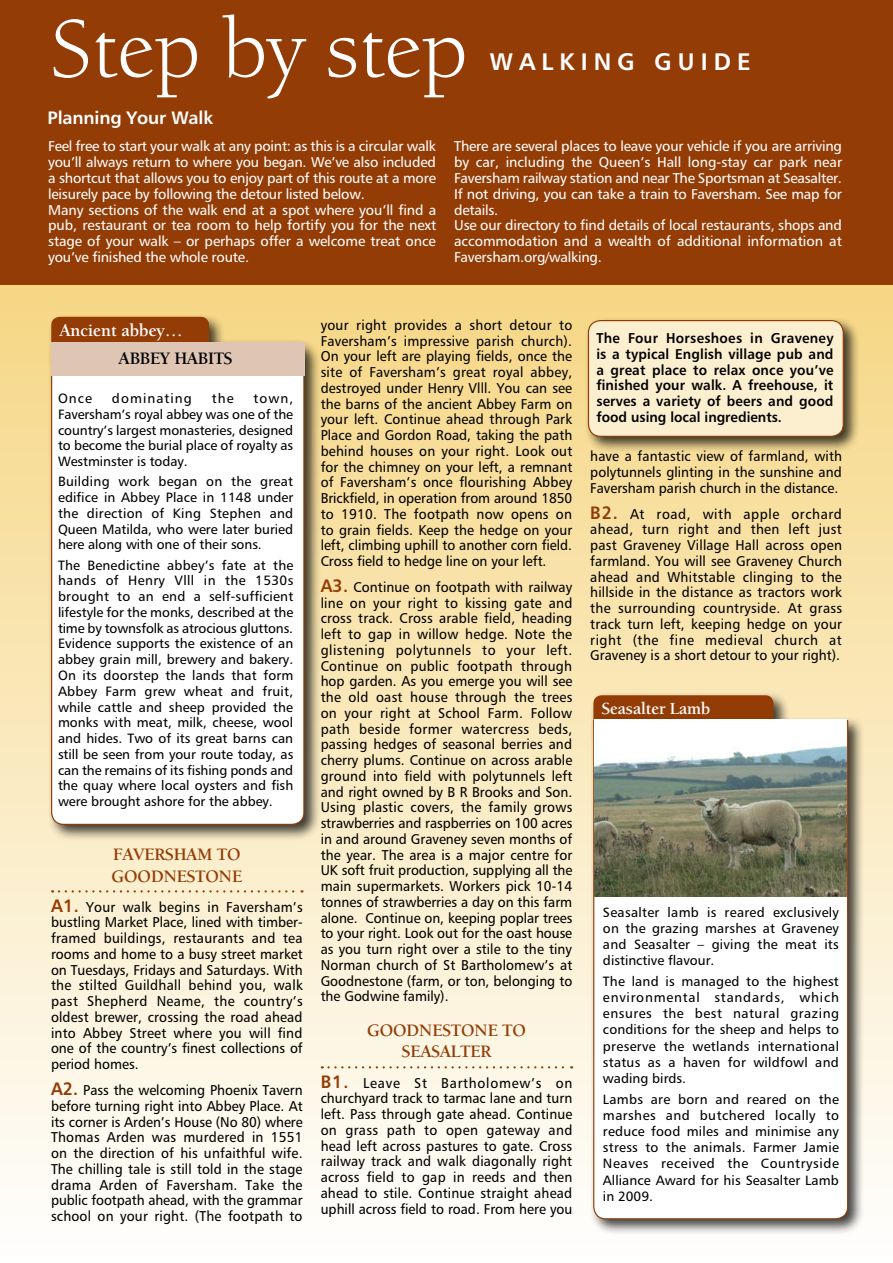
<style>
.page{position:relative;width:893px;height:1263px;background:#fff}
.page>*{position:absolute;margin:0;border:0;box-sizing:border-box;transform-origin:0 0}
.t1{font:87.45px "Berkeley Oldstyle IT Cby BT";color:#fff}
.t2{font:24px "Humanist 777 BT Bold B";letter-spacing:.25em;color:#fff}
.t3{font:700 18px/21.6px "Berkeley Oldstyle IT Cby BT";color:#933c06}
.t4{font:18px "Humanist 777 BT Bold B";letter-spacing:-.01em;color:#fff}
.t5{font:700 18px "Berkeley Oldstyle IT Cby BT";color:#fff}
.t6{font:700 18px "Berkeley Oldstyle IT Cby BT";letter-spacing:-.005em;color:#000}
.t7{font:700 17.4px "Berkeley Oldstyle IT Cby BT";color:#fff}
.t8{font:14.25px/15.8px "Humanist 777 BT Roman B";color:#000;text-align:justify;scale:.95 1}
.t9{font:14.25px/15.9px "Humanist 777 BT Roman B";letter-spacing:-.015em;color:#fff}
.t10{font:14.25px/15.8px "Humanist 777 BT Bold B";letter-spacing:.01em;color:#000;text-align:justify;scale:.95 1}
.t11{font:13.5px/15.8px "Humanist 777 BT Roman B";color:#000;text-align:justify}
.t12{font:13.5px "Humanist 777 BT Roman B";letter-spacing:.075em;color:#000}
.s1{font-family:"Humanist 777 BT Bold B";font-size:18px;color:#933c06}
</style>
<div class="page">
<div style="left:0;top:260px;width:893px;height:1003px;background:linear-gradient(to bottom,#f5d480,#fff)"></div>
<svg style="left:59px;top:890px;width:244px;height:2px"></svg>
<svg style="left:329px;top:1066px;width:243px;height:2px"></svg>
<div style="left:590px;top:691px;width:200px;height:59px;background:#000;opacity:.75"></div>
<div style="left:593px;top:695px;width:180px;height:39px;background:#933c06;border-radius:8px"></div>
<div style="left:589px;top:716px;width:276px;height:520px;background:#000;opacity:.75"></div>
<svg style="left:593px;top:719px;width:256px;height:501px"></svg>
<img style="left:594px;top:720px;width:253px;height:176px">
<div style="left:0;top:0;width:893px;height:284px;background:#933c06"></div>
<div style="left:47px;top:338px;width:274px;height:503px;background:#000;opacity:.75"></div>
<div style="left:52px;top:343px;width:252px;height:481px;background:#fff;border-radius:12px"></div>
<div style="left:47px;top:313px;width:179px;height:60px;background:#000;opacity:.75"></div>
<div style="left:51px;top:317px;width:158px;height:40px;background:#933c06;border-radius:9px"></div>
<div style="left:51px;top:342px;width:253px;height:33px;background:#dfc5b4"></div>
<div style="left:584px;top:316px;width:276px;height:137px;background:#000;opacity:.75"></div>
<div style="left:588px;top:321px;width:255px;height:115px;background:#fcefcf;border-radius:12px"></div>
<div style="left:588px;top:320px;width:256px;height:117px;border:1px solid #933c06;border-radius:12px"></div>
<h1 class="t1" style="left:52px;top:-3px;width:417px">Step by step</h1>
<p class="t4" style="left:48px;top:107px;width:167px">Planning Your Walk</p>
<p class="t9" style="left:48px;top:138px;width:390px">Feel free to start your walk at any point: as this is a circular walk you’ll always return to where you began. We’ve also included a shortcut that allows you to enjoy part of this route at a more leisurely pace by following the detour listed below.<br>Many sections of the walk end at a spot where you’ll find a pub, restaurant or tea room to help fortify you for the next stage of your walk – or perhaps offer a welcome treat once you’ve finished the whole route.</p>
<p class="t9" style="left:454px;top:138px;width:390px">There are several places to leave your vehicle if you are arriving by car, including the Queen’s Hall long-stay car park near Faversham railway station and near The Sportsman at Seasalter.<br>If not driving, you can take a train to Faversham. See map for details.<br>Use our directory to find details of local restaurants, shops and accommodation and a wealth of additional information at Faversham.org/walking.</p>
<h2 class="t2" style="left:490px;top:46px;width:124px">Wal king</h2>
<h2 class="t2" style="left:654px;top:46px;width:78px">Guide</h2>
<p class="t5" style="left:60px;top:319px;width:124px">Ancient abbey…</p>
<p class="t6" style="left:119px;top:348px;width:115px">ABBEY HABITS</p>
<p class="t11" style="left:58px;top:390px;width:36px">Once</p>
<p class="t12" style="left:112px;top:390px;width:81px">dominating</p>
<p class="t11" style="left:212px;top:390px;width:23px">the</p>
<p class="t11" style="left:58px;top:390px;width:237px;text-indent:195px">town, Faversham’s royal abbey was one of the country’s largest monasteries, designed to become the burial place of royalty as Westminster is today.</p>
<p class="t11" style="left:58px;top:474px;width:237px">Building work began on the great edifice in Abbey Place in 1148 under the direction of King Stephen and Queen Matilda, who were later buried here along with one of their sons.</p>
<p class="t11" style="left:58px;top:557px;width:237px">The Benedictine abbey’s fate at the hands of Henry Vlll in the 1530s brought to an end a self-sufficient lifestyle for the monks, described at the time by townsfolk as atrocious gluttons.<br>Evidence supports the existence of an abbey grain mill, brewery and bakery.<br>On its doorstep the lands that form Abbey Farm grew wheat and fruit, while cattle and sheep provided the monks with meat, milk, cheese, wool and hides. Two of its great barns can still be seen from your route today, as can the remains of its fishing ponds and the quay where local oysters and fish were brought ashore for the abbey.</p>
<p class="t3" style="left:111px;top:843px;width:132px">FAVERSHAM TO<br>GOODNESTONE</p>
<p class="t8" style="left:51px;top:898px;width:267px"><span class="s1">A1.</span> Your walk begins in Faversham’s bustling Market Place, lined with timber&shy;framed buildings, restaurants and tea rooms and home to a busy street market on Tuesdays, Fridays and Saturdays. With the stilted Guildhall behind you, walk past Shepherd Neame, the country’s oldest brewer, crossing the road ahead into Abbey Street where you will find one of the country’s finest collections of period homes.</p>
<p class="t8" style="left:51px;top:1082px;width:267px"><span class="s1">A2.</span> Pass the welcoming Phoenix Tavern before turning right into Abbey Place. At its corner is Arden’s House (No 80) where Thomas Arden was murdered in 1551 on the direction of his unfaithful wife.<br>The chilling tale is still told in the stage drama Arden of Faversham. Take the public footpath ahead, with the grammar school on your right. (The footpath to</p>
<p class="t8" style="left:321px;top:317px;width:266px">your right provides a short detour to Faversham’s impressive parish church).<br>On your left are playing fields, once the site of Faversham’s great royal abbey, destroyed under Henry Vlll. You can see the barns of the ancient Abbey Farm on your left. Continue ahead through Park Place and Gordon Road, taking the path behind houses on your right. Look out for the chimney on your left, a remnant of Faversham’s once flourishing Abbey Brickfield, in operation from around 1850 to 1910. The footpath now opens on to grain fields. Keep the hedge on your left, climbing uphill to another corn field.<br>Cross field to hedge line on your left.</p>
<p class="t8" style="left:321px;top:579px;width:267px"><span class="s1">A3.</span> Continue on footpath with railway line on your right to kissing gate and cross track. Cross arable field, heading left to gap in willow hedge. Note the glistening polytunnels to your left.<br>Continue on public footpath through hop garden. As you emerge you will see the old oast house through the trees on your right at School Farm. Follow path beside former watercress beds, passing hedges of seasonal berries and cherry plums. Continue on across arable ground into field with polytunnels left and right owned by B R Brooks and Son.<br>Using plastic covers, the family grows strawberries and raspberries on 100 acres in and around Graveney seven months of the year. The area is a major centre for UK soft fruit production, supplying all the main supermarkets. Workers pick 10-14 tonnes of strawberries a day on this farm alone. Continue on, keeping poplar trees to your right. Look out for the oast house as you turn right over a stile to the tiny Norman church of St Bartholomew’s at Goodnestone (farm, or ton, belonging to the Godwine family).</p>
<p class="t3" style="left:367px;top:1019px;width:160px;text-align:center">GOODNESTONE TO<br>SEASALTER</p>
<p class="t8" style="left:321px;top:1074px;width:267px"><span class="s1">B1.</span> Leave St Bartholomew’s on churchyard track to tarmac lane and turn left. Pass through gate ahead. Continue on grass path to open gateway and head left across pastures to gate. Cross railway track and walk diagonally right across field to gap in reeds and then ahead to stile. Continue straight ahead uphill across field to road. From here you</p>
<p class="t10" style="left:596px;top:330px;width:251px">The Four Horseshoes in Graveney is a typical English village pub and a great place to relax once you’ve finished your walk. A freehouse, it serves a variety of beers and good food using local ingredients.</p>
<p class="t8" style="left:590px;top:448px;width:266px">have a fantastic view of farmland, with polytunnels glinting in the sunshine and Faversham parish church in the distance.</p>
<p class="t8" style="left:590px;top:505px;width:266px"><span class="s1">B2.</span> At road, with apple orchard ahead, turn right and then left just past Graveney Village Hall across open farmland. You will see Graveney Church ahead and Whitstable clinging to the hillside in the distance as tractors work the surrounding countryside. At grass track turn left, keeping hedge on your right (the fine medieval church at Graveney is a short detour to your right).</p>
<p class="t7" style="left:602px;top:698px;width:110px">Seasalter Lamb</p>
<p class="t11" style="left:603px;top:903px;width:238px;line-height:16.2px">Seasalter lamb is reared exclusively on the grazing marshes at Graveney and Seasalter – giving the meat its distinctive flavour.</p>
<p class="t11" style="left:603px;top:973px;width:238px;line-height:16.2px">The land is managed to the highest environmental standards, which ensures the best natural grazing conditions for the sheep and helps to preserve the wetlands international status as a haven for wildfowl and wading birds.</p>
<p class="t11" style="left:603px;top:1090px;width:238px;line-height:16.2px">Lambs are born and reared on the marshes and butchered locally to reduce food miles and minimise any stress to the animals. Farmer Jamie Neaves received the Countryside Alliance Award for his Seasalter Lamb in 2009.</p>
</div>
